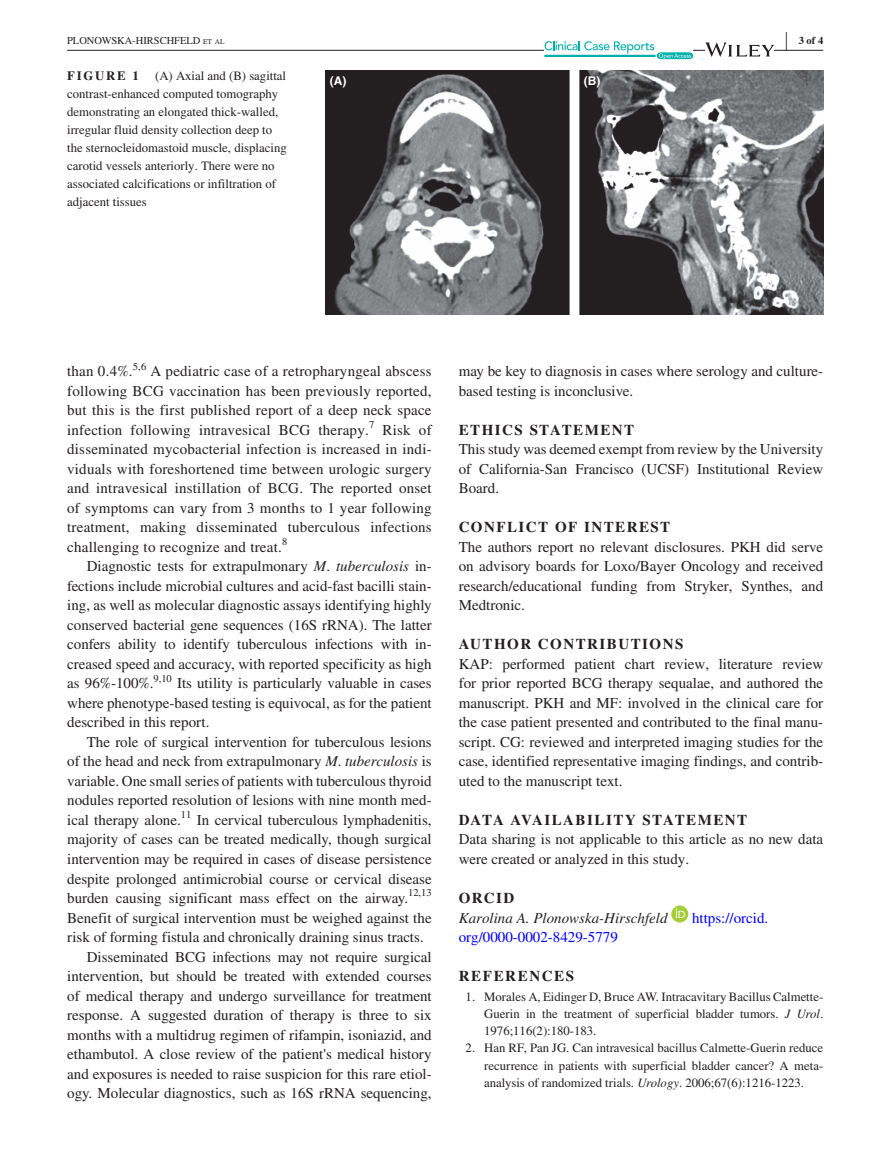
<style>
.page{position:relative;width:893px;height:1174px;background:#fff}
.page>*{position:absolute;margin:0;border:0;box-sizing:border-box;transform-origin:0 0}
.t1{font:700 25.95px "STIX";color:#231f20;scale:.36 1}
.t2{font:15px/19.5px "STIX";color:#231f20;text-align:justify}
.t3{font:700 15px "STIX";letter-spacing:.1em;color:#231f20}
.t4{font:15px "STIX";color:#00f}
.t5{font:italic 15px "STIX";color:#231f20}
.t6{font:12.75px/18px "STIX";color:#231f20;text-align:justify}
.t7{font:700 12.75px "STIX";letter-spacing:.14em;color:#231f20}
.t8{font:700 12px "Helvetica";color:#fff}
.t9{font:10.5px "STIX";color:#231f20}
.t10{font:10.5px "STIX";color:#231f20}
.t11{font:700 10.5px "STIX";color:#231f20}
.s1{font-size:7.35px}
.s2{font-style:italic}
</style>
<div class="page">
<hr style="left:67px;top:50px;width:756px;height:1px;background:#231f20">
<svg style="left:544px;top:41px;width:149px;height:18px"></svg>
<svg style="left:705px;top:42px;width:69px;height:15px"></svg>
<div style="left:671px;top:905px;width:17px;height:17px;background:#a5cd39;border-radius:50%"></div>
<svg style="left:676px;top:908px;width:9px;height:10px"></svg>
<img style="left:326px;top:70px;width:497px;height:244px">
<h1 class="t1" style="left:785px;top:26px;width:7px">|</h1>
<p class="t9" style="left:67px;top:33px;width:154px">PLONOWSKA-HIRSCHFELD <span class="s1">et al</span></p>
<p class="t11" style="left:799px;top:34px;width:26px">3 of 4</p>
<p class="t7" style="left:67px;top:68px;width:73px">FIGURE 1</p>
<p class="t6" style="left:67px;top:67px;width:221px;text-align:left;text-indent:88px">(A) Axial and (B) sagittal contrast-enhanced computed tomography demonstrating an elongated thick-walled, irregular fluid density collection deep to the sternocleidomastoid muscle, displacing carotid vessels anteriorly. There were no associated calcifications or infiltration of adjacent tissues</p>
<p class="t8" style="left:330px;top:73px;width:18px">(A)</p>
<p class="t8" style="left:584px;top:73px;width:18px">(B)</p>
<p class="t2" style="left:67px;top:362px;width:67px">than 0.4%.</p>
<p class="t10" style="left:133px;top:359px;width:15px">5,6</p>
<p class="t2" style="left:67px;top:362px;width:366px;text-indent:83px">A pediatric case of a retropharyngeal abscess following BCG vaccination has been previously reported, but this is the first published report of a deep neck space infection following intravesical BCG therapy.</p>
<p class="t10" style="left:369px;top:417px;width:7px">7</p>
<p class="t2" style="left:67px;top:421px;width:366px;text-indent:315px">Risk of disseminated mycobacterial infection is increased in indi&shy;viduals with foreshortened time between urologic surgery and intravesical instillation of BCG. The reported onset of symptoms can vary from 3 months to 1 year following treatment, making disseminated tuberculous infections challenging to recognize and treat.</p>
<p class="t10" style="left:282px;top:534px;width:7px">8</p>
<p class="t2" style="left:67px;top:557px;width:366px;text-indent:19px">Diagnostic tests for extrapulmonary <span class="s2">M</span>. <span class="s2">tuberculosis</span> in&shy;fections include microbial cultures and acid-fast bacilli stain&shy;ing, as well as molecular diagnostic assays identifying highly conserved bacterial gene sequences (16S rRNA). The latter confers ability to identify tuberculous infections with in&shy;creased speed and accuracy, with reported specificity as high as 96%-100%.</p>
<p class="t10" style="left:153px;top:671px;width:20px">9,10</p>
<p class="t2" style="left:67px;top:674px;width:366px;text-indent:110px">Its utility is particularly valuable in cases where phenotype-based testing is equivocal, as for the patient described in this report.</p>
<p class="t2" style="left:67px;top:733px;width:366px;text-indent:20px">The role of surgical intervention for tuberculous lesions of the head and neck from extrapulmonary <span class="s2">M</span>. <span class="s2">tuberculosis</span> is variable. One small series of patients with tuberculous thyroid nodules reported resolution of lesions with nine month med&shy;ical therapy alone.</p>
<p class="t10" style="left:181px;top:807px;width:12px">11</p>
<p class="t2" style="left:67px;top:811px;width:366px;text-indent:130px">In cervical tuberculous lymphadenitis, majority of cases can be treated medically, though surgical intervention may be required in cases of disease persistence despite prolonged antimicrobial course or cervical disease burden causing significant mass effect on the airway.</p>
<p class="t10" style="left:408px;top:885px;width:25px">12,13</p>
<p class="t2" style="left:67px;top:908px;width:366px">Benefit of surgical intervention must be weighed against the</p>
<p class="t2" style="left:67px;top:928px;width:358px">risk of forming fistula and chronically draining sinus tracts.</p>
<p class="t2" style="left:87px;top:947px;width:346px">Disseminated BCG infections may not require surgical</p>
<p class="t2" style="left:67px;top:967px;width:366px">intervention, but should be treated with extended courses</p>
<p class="t2" style="left:67px;top:986px;width:366px">of medical therapy and undergo surveillance for treatment</p>
<p class="t2" style="left:67px;top:1006px;width:366px">response. A suggested duration of therapy is three to six</p>
<p class="t2" style="left:67px;top:1025px;width:366px">months with a multidrug regimen of rifampin, isoniazid, and</p>
<p class="t2" style="left:67px;top:1045px;width:366px">ethambutol. A close review of the patient's medical history</p>
<p class="t2" style="left:67px;top:1064px;width:366px">and exposures is needed to raise suspicion for this rare etiol-</p>
<p class="t2" style="left:67px;top:1084px;width:366px">ogy. Molecular diagnostics, such as 16S rRNA sequencing,</p>
<p class="t2" style="left:459px;top:362px;width:366px">may be key to diagnosis in cases where serology and culture&shy;based testing is inconclusive.</p>
<p class="t3" style="left:459px;top:421px;width:177px">ETHICS STATEMENT</p>
<p class="t2" style="left:459px;top:440px;width:366px">This study was deemed exempt from review by the University of California-San Francisco (UCSF) Institutional Review Board.</p>
<p class="t3" style="left:459px;top:518px;width:213px">CONFLICT OF INTEREST</p>
<p class="t2" style="left:459px;top:538px;width:366px">The authors report no relevant disclosures. PKH did serve on advisory boards for Loxo/Bayer Oncology and received research/educational funding from Stryker, Synthes, and Medtronic.</p>
<p class="t3" style="left:459px;top:635px;width:226px">AUTHOR CONTRIBUTIONS</p>
<p class="t2" style="left:459px;top:655px;width:366px">KAP: performed patient chart review, literature review for prior reported BCG therapy sequalae, and authored the manuscript. PKH and MF: involved in the clinical care for the case patient presented and contributed to the final manu&shy;script. CG: reviewed and interpreted imaging studies for the case, identified representative imaging findings, and contrib&shy;uted to the manuscript text.</p>
<p class="t3" style="left:459px;top:811px;width:290px">DATA AVAILABILITY STATEMENT</p>
<p class="t2" style="left:459px;top:830px;width:366px">Data sharing is not applicable to this article as no new data were created or analyzed in this study.</p>
<p class="t3" style="left:459px;top:889px;width:57px">ORCID</p>
<p class="t5" style="left:459px;top:907px;width:210px">Karolina A. Plonowska-Hirschfeld</p>
<p class="t4" style="left:692px;top:907px;width:78px">https://orcid.</p>
<p class="t4" style="left:459px;top:926px;width:161px">org/0000-0002-8429-5779</p>
<p class="t3" style="left:459px;top:967px;width:117px">REFERENCES</p>
<p class="t6" style="left:484px;top:988px;width:341px;line-height:17.2px;text-indent:-19px">1. Morales A, Eidinger D, Bruce AW. Intracavitary Bacillus Calmette-Guerin in the treatment of superficial bladder tumors. <span class="s2">J Urol</span>.<br>1976;116(2):180-183.</p>
<p class="t6" style="left:484px;top:1040px;width:341px;line-height:17.2px;text-indent:-19px">2. Han RF, Pan JG. Can intravesical bacillus Calmette-Guerin reduce recurrence in patients with superficial bladder cancer? A meta&shy;analysis of randomized trials. <span class="s2">Urology</span>. 2006;67(6):1216-1223.</p>
</div>
